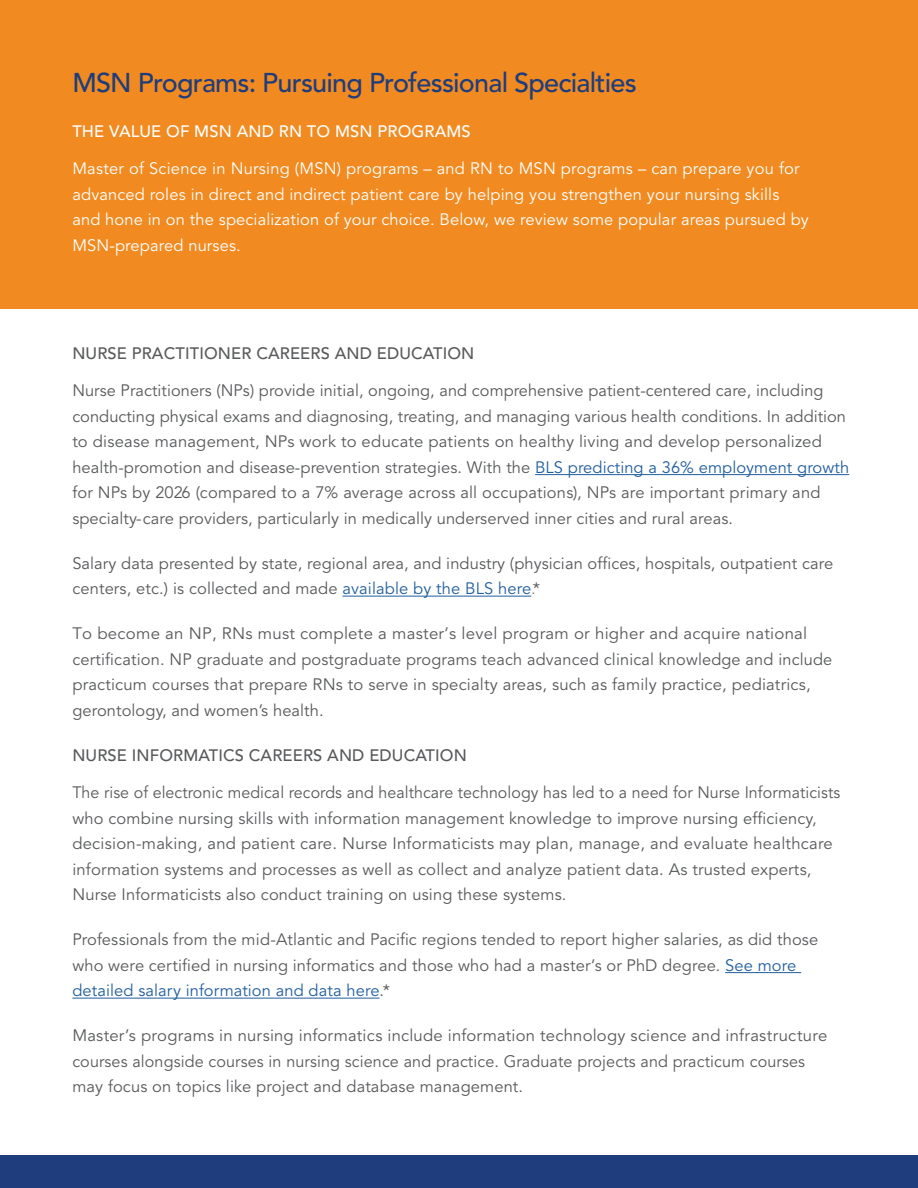
<style>
.page{position:relative;width:918px;height:1188px;background:#fff}
.page>*{position:absolute;margin:0;border:0;box-sizing:border-box;transform-origin:0 0}
.t1{font:500 27px "Avenir";letter-spacing:-.03em;color:#1f3d7c}
.t2{font:16.5px/25.5px "Avenir";letter-spacing:.01em;color:#58595b}
.t3{font:16.5px/25.5px "Avenir";letter-spacing:.01em;color:#fff}
.t4{font:500 16.5px "Avenir";letter-spacing:.01em;color:#58595b}
.t5{font:500 16.5px "Avenir";letter-spacing:.01em;color:#fff}
.s1{color:#215e9e}
.s2{color:#888a8c}
</style>
<div class="page">
<div style="left:0;top:1156px;width:918px;height:32px;background:#1f3d7c"></div>
<div style="left:0;top:0;width:918px;height:309px;background:#f18b21"></div>
<hr style="left:535px;top:474px;width:314px;height:1px;background:#215e9e">
<hr style="left:342px;top:596px;width:189px;height:1px;background:#215e9e">
<hr style="left:725px;top:972px;width:76px;height:1px;background:#215e9e">
<hr style="left:72px;top:998px;width:307px;height:1px;background:#215e9e">
<h1 class="t1" style="left:72px;top:67px;width:566px">MSN Programs: Pursuing Professional Specialties</h1>
<p class="t5" style="left:72px;top:122px;width:400px">THE VALUE OF MSN AND RN TO MSN PROGRAMS</p>
<p class="t3" style="left:72px;top:157px;width:738px">Master of Science in Nursing (MSN) programs – and RN to MSN programs – can prepare you for advanced roles in direct and indirect patient care by helping you strengthen your nursing skills and hone in on the specialization of your choice. Below, we review some popular areas pursued by MSN-prepared nurses.</p>
<p class="t4" style="left:72px;top:344px;width:404px">NURSE PRACTITIONER CAREERS AND EDUCATION</p>
<p class="t2" style="left:72px;top:379px;width:778px">Nurse Practitioners (NPs) provide initial, ongoing, and comprehensive patient-centered care, including conducting physical exams and diagnosing, treating, and managing various health conditions. In addition to disease management, NPs work to educate patients on healthy living and develop personalized health-promotion and disease-prevention strategies. With the <span class="s1">BLS predicting a 36% employment growth </span>for NPs by 2026 (compared to a 7% average across all occupations), NPs are important primary and specialty-care providers, particularly in medically underserved inner cities and rural areas.</p>
<p class="t2" style="left:72px;top:551px;width:762px">Salary data presented by state, regional area, and industry (physician offices, hospitals, outpatient care centers, etc.) is collected and made <span class="s1">available by the BLS here</span><span class="s2">.</span>*</p>
<p class="t2" style="left:72px;top:622px;width:761px">To become an NP, RNs must complete a master’s level program or higher and acquire national certification. NP graduate and postgraduate programs teach advanced clinical knowledge and include practicum courses that prepare RNs to serve in specialty areas, such as family practice, pediatrics, gerontology, and women’s health.</p>
<p class="t4" style="left:72px;top:746px;width:396px">NURSE INFORMATICS CAREERS AND EDUCATION</p>
<p class="t2" style="left:72px;top:781px;width:769px">The rise of electronic medical records and healthcare technology has led to a need for Nurse Informaticists who combine nursing skills with information management knowledge to improve nursing efficiency, decision-making, and patient care. Nurse Informaticists may plan, manage, and evaluate healthcare information systems and processes as well as collect and analyze patient data. As trusted experts, Nurse Informaticists also conduct training on using these systems.</p>
<p class="t2" style="left:72px;top:927px;width:748px">Professionals from the mid-Atlantic and Pacific regions tended to report higher salaries, as did those who were certified in nursing informatics and those who had a master’s or PhD degree. <span class="s1">See more detailed salary information and data here</span>.*</p>
<p class="t2" style="left:72px;top:1024px;width:757px">Master’s programs in nursing informatics include information technology science and infrastructure courses alongside courses in nursing science and practice. Graduate projects and practicum courses may focus on topics like project and database management.</p>
</div>
